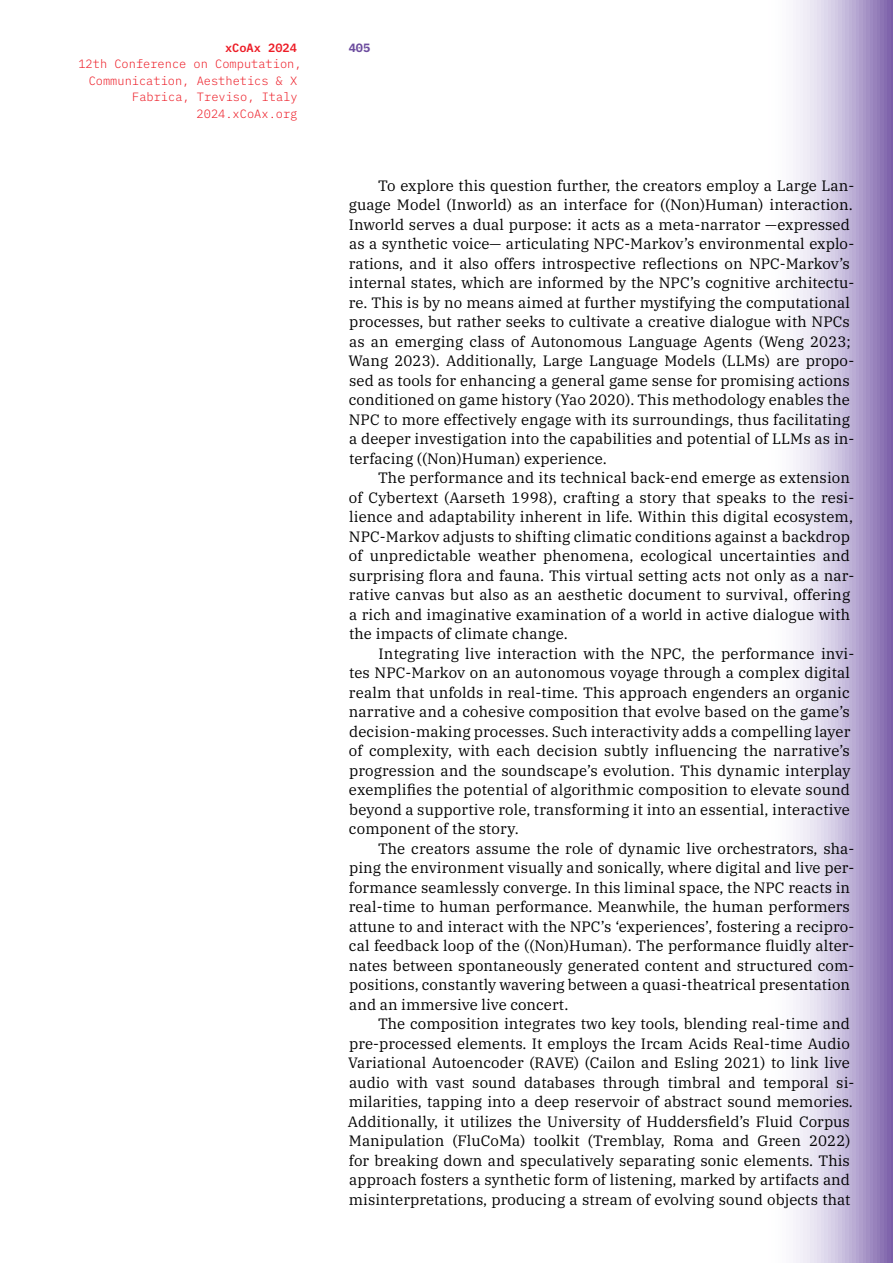
<style>
.page{position:relative;width:893px;height:1263px;background:#fff}
.page>*{position:absolute;margin:0;border:0;box-sizing:border-box;transform-origin:0 0}
.Main_text{font:15px/19.5px "IBM Plex Serif";letter-spacing:.005em;color:#000}
.t1{font:300 12px "IBM Plex Mono";color:#ed1d27}
.t2{font:600 12px "IBM Plex Mono";color:#ed1d27}
.t3{font:700 12px "IBM Plex Mono";color:#6d4d9f}
</style>
<div class="page">
<svg style="left:793px;top:0;width:100px;height:1263px;background:#c3b7d9"></svg>
<p class="t2" style="left:225px;top:38px;width:73px">xCoAx 2024</p>
<p class="t1" style="left:78px;top:55px;width:225px">12th Conference on Computation,</p>
<p class="t1" style="left:89px;top:72px;width:210px">Communication, Aesthetics &amp; X</p>
<p class="t1" style="left:132px;top:88px;width:167px">Fabrica, Treviso, Italy</p>
<p class="t1" style="left:197px;top:105px;width:102px">2024.xCoAx.org</p>
<p class="t3" style="left:349px;top:38px;width:23px">405</p>
<p class="Main_text" style="left:348px;top:174px;width:507px;text-indent:30px">To explore this question further, the creators employ a Large Lan&shy;guage Model (Inworld) as an interface for ((Non)Human) interaction.<br>Inworld serves a dual purpose: it acts as a meta-narrator —expressed as a synthetic voice— articulating NPC-Markov’s environmental explo&shy;rations, and it also offers introspective reflections on NPC-Markov’s internal states, which are informed by the NPC’s cognitive architectu&shy;re. This is by no means aimed at further mystifying the computational processes, but rather seeks to cultivate a creative dialogue with NPCs as an emerging class of Autonomous Language Agents (Weng 2023; Wang 2023). Additionally, Large Language Models (LLMs) are propo&shy;sed as tools for enhancing a general game sense for promising actions conditioned on game history (Yao 2020). This methodology enables the NPC to more effectively engage with its surroundings, thus facilitating a deeper investigation into the capabilities and potential of LLMs as in&shy;terfacing ((Non)Human) experience.</p>
<p class="Main_text" style="left:349px;top:467px;width:507px;text-indent:29px">The performance and its technical back-end emerge as extension of Cybertext (Aarseth 1998), crafting a story that speaks to the resi&shy;lience and adaptability inherent in life. Within this digital ecosystem, NPC-Markov adjusts to shifting climatic conditions against a backdrop of unpredictable weather phenomena, ecological uncertainties and surprising flora and fauna. This virtual setting acts not only as a nar&shy;rative canvas but also as an aesthetic document to survival, offering a rich and imaginative examination of a world in active dialogue with the impacts of climate change.</p>
<p class="Main_text" style="left:349px;top:642px;width:507px;text-indent:30px">Integrating live interaction with the NPC, the performance invi&shy;tes NPC-Markov on an autonomous voyage through a complex digital realm that unfolds in real-time. This approach engenders an organic narrative and a cohesive composition that evolve based on the game’s decision-making processes. Such interactivity adds a compelling layer of complexity, with each decision subtly influencing the narrative’s progression and the soundscape’s evolution. This dynamic interplay exemplifies the potential of algorithmic composition to elevate sound beyond a supportive role, transforming it into an essential, interactive component of the story.</p>
<p class="Main_text" style="left:349px;top:837px;width:507px;text-indent:29px">The creators assume the role of dynamic live orchestrators, sha&shy;ping the environment visually and sonically, where digital and live per&shy;formance seamlessly converge. In this liminal space, the NPC reacts in real-time to human performance. Meanwhile, the human performers attune to and interact with the NPC’s ‘experiences’, fostering a recipro&shy;cal feedback loop of the ((Non)Human). The performance fluidly alter&shy;nates between spontaneously generated content and structured com&shy;positions, constantly wavering between a quasi-theatrical presentation and an immersive live concert.</p>
<p class="Main_text" style="left:348px;top:1013px;width:508px;text-indent:30px">The composition integrates two key tools, blending real-time and pre-processed elements. It employs the Ircam Acids Real-time Audio Variational Autoencoder (RAVE) (Cailon and Esling 2021) to link live audio with vast sound databases through timbral and temporal si&shy;milarities, tapping into a deep reservoir of abstract sound memories.<br>Additionally, it utilizes the University of Huddersfield’s Fluid Corpus Manipulation (FluCoMa) toolkit (Tremblay, Roma and Green 2022) for breaking down and speculatively separating sonic elements. This approach fosters a synthetic form of listening, marked by artifacts and misinterpretations, producing a stream of evolving sound objects that</p>
</div>
